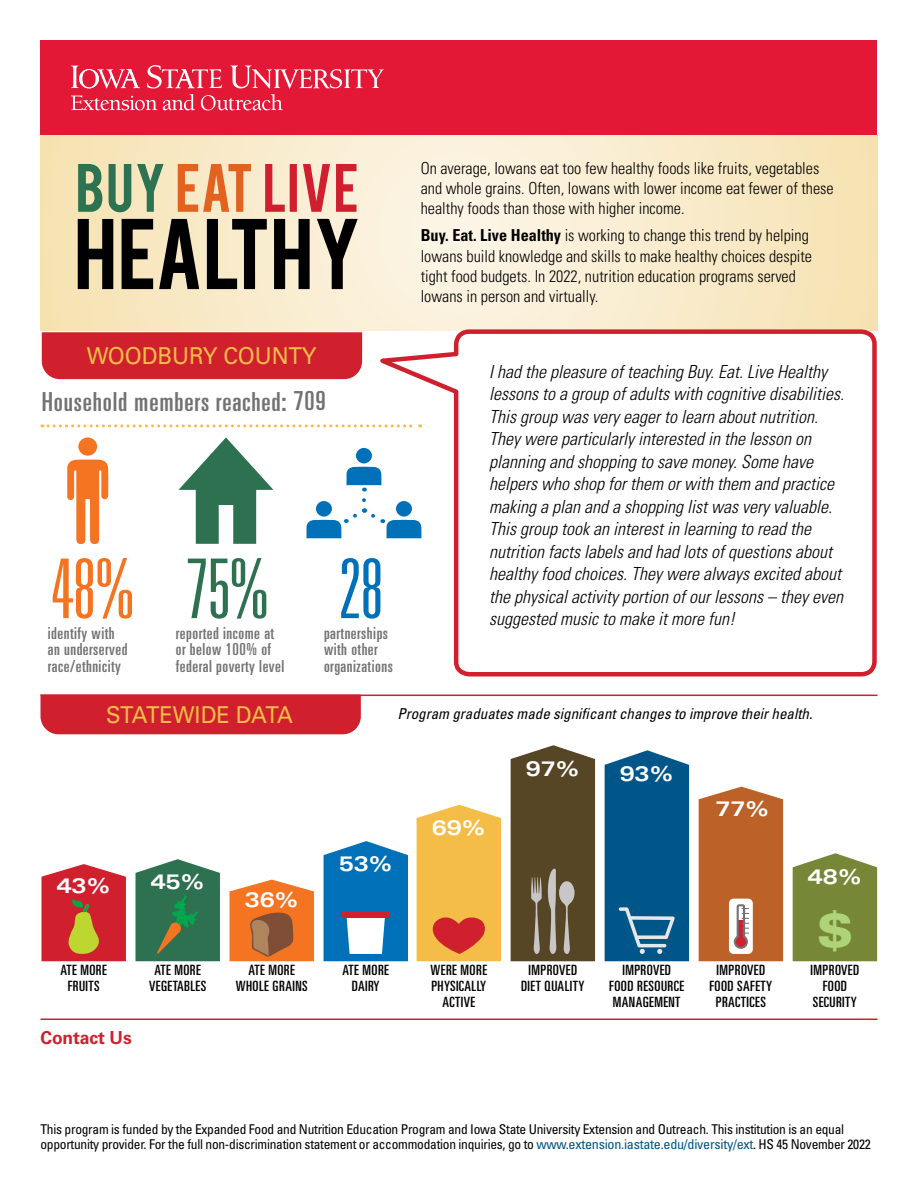
<style>
.page{position:relative;width:918px;height:1188px;background:#fff}
.page>*{position:absolute;margin:0;border:0;box-sizing:border-box;transform-origin:0 0}
.Statewide_Data_Numbe{font:300 ultra-condensed 82.5px "Univers LT Std";color:#f47421}
.Statewide_Data_Numbe-2{font:300 ultra-condensed 82.5px "Univers LT Std";color:#2d7150}
.Statewide_Data_Numbe-3{font:300 ultra-condensed 82.5px "Univers LT Std";color:#0071b9}
.t1{font:900 expanded 45.6px "Univers LT Std";color:#aed477}
.Intro{font:ultra-condensed 26.25px "Univers LT Std";letter-spacing:.03em;color:#717271;scale:1.05 1}
.H1{font:23.25px "Univers LT Std";color:#f4bd47;scale:.94 1}
.Statewide_Data{font:23.25px "Univers LT Std";letter-spacing:-.02em;color:#f4bd47;scale:.94 1}
.Percentage{font:700 expanded 21px "Univers LT Std";letter-spacing:-.01em;color:#fff}
.Descriptor{font:700 expanded 21px "Univers LT Std";color:#fff}
.Statewide_Data_White{font:700 expanded 21px "Univers LT Std";color:#fff}
.Italic{font:italic 300 condensed 18px/22.5px "Univers LT Std";color:#000}
.Intro-2{font:700 18px "Univers LT Std";letter-spacing:-.005em;color:#d0202e}
.Intro-3{font:300 condensed 16.5px/20.2px "Univers LT Std";color:#000}
.Intro-4{font:ultra-condensed 16.5px/16.5px "Univers LT Std";letter-spacing:.03em;color:#717271;scale:1.05 1}
.Intro-5{font:italic condensed 15px "Univers LT Std";color:#000}
.Descriptor-2{font:ultra-condensed 14.25px/15.8px "Univers LT Std";letter-spacing:.03em;color:#000;text-align:center;scale:1.05 1}
.Statewide_Data_White-2{font:ultra-condensed 14.25px/15.8px "Univers LT Std";letter-spacing:.03em;color:#000;text-align:center;scale:1.05 1}
.t2{font:condensed 13.5px/15px "Univers LT Std";letter-spacing:-.02em;color:#000}
.s1{font-weight:700}
.s2{color:#005589}
</style>
<div class="page">
<hr style="left:40px;top:695px;width:838px;height:1px;background:#d0202e">
<div style="left:40px;top:40px;width:838px;height:95px;background:#e31837"></div>
<svg style="left:40px;top:135px;width:837px;height:195px;background:#f9ebcc"></svg>
<svg style="left:364px;top:327px;width:514px;height:350px"></svg>
<hr style="left:40px;top:1018px;width:838px;height:2px;background:#d0202e">
<svg style="left:42px;top:424px;width:379px;height:3px"></svg>
<svg style="left:179px;top:437px;width:94px;height:107px"></svg>
<svg style="left:67px;top:459px;width:41px;height:85px"></svg>
<div style="left:78px;top:437px;width:19px;height:19px;background:#f47421;border-radius:50%"></div>
<div style="left:356px;top:448px;width:16px;height:16px;background:#0071b9;border-radius:50%"></div>
<svg style="left:347px;top:467px;width:34px;height:24px"></svg>
<svg style="left:306px;top:500px;width:115px;height:38px"></svg>
<svg style="left:41px;top:864px;width:85px;height:97px;background:#cf453d"></svg>
<svg style="left:135px;top:859px;width:85px;height:102px;background:#407d5b"></svg>
<svg style="left:230px;top:880px;width:84px;height:81px;background:#de7837"></svg>
<svg style="left:324px;top:841px;width:84px;height:120px"></svg>
<div style="left:343px;top:912px;width:46px;height:6px;background:#d0202e"></div>
<svg style="left:417px;top:805px;width:84px;height:156px;background:#f0af4b"></svg>
<svg style="left:511px;top:745px;width:84px;height:216px;background:#645539"></svg>
<svg style="left:605px;top:750px;width:84px;height:211px;background:#116090"></svg>
<svg style="left:699px;top:787px;width:84px;height:174px;background:#c1703d"></svg>
<svg style="left:793px;top:853px;width:84px;height:108px;background:#7f8f45"></svg>
<svg style="left:71px;top:65px;width:313px;height:45px"></svg>
<svg style="left:78px;top:219px;width:280px;height:70px;background:#7f7867"></svg>
<svg style="left:265px;top:164px;width:92px;height:48px;background:#e68e88"></svg>
<svg style="left:178px;top:164px;width:73px;height:48px;background:#eea573"></svg>
<svg style="left:78px;top:164px;width:86px;height:48px;background:#90ab86"></svg>
<div style="left:42px;top:332px;width:320px;height:47px;background:#d0202e"></div>
<div style="left:40px;top:695px;width:321px;height:39px;background:#d0202e"></div>
<p class="H1" style="left:87px;top:342px;width:246px">WOODBURY COUNTY</p>
<p class="Intro" style="left:42px;top:386px;width:272px">Household members reached: 709</p>
<p class="Statewide_Data_Numbe" style="left:51px;top:546px;width:85px">48%</p>
<p class="Intro-4" style="left:48px;top:625px;width:77px">identify with an underserved race/ethnicity</p>
<p class="Statewide_Data_Numbe-2" style="left:185px;top:546px;width:85px">75%</p>
<p class="Intro-4" style="left:176px;top:625px;width:105px">reported income at or below 100% of federal poverty level</p>
<p class="Statewide_Data_Numbe-3" style="left:339px;top:546px;width:46px">28</p>
<p class="Intro-4" style="left:324px;top:625px;width:67px">partnerships with other organizations</p>
<p class="Intro-3" style="left:421px;top:158px;width:415px">On average, Iowans eat too few healthy foods like fruits, vegetables and whole grains. Often, Iowans with lower income eat fewer of these healthy foods than those with higher income.</p>
<p class="Intro-3" style="left:421px;top:226px;width:393px"><span class="s1">Buy. Eat. Live Healthy</span> is working to change this trend by helping Iowans build knowledge and skills to make healthy choices despite tight food budgets. In 2022, nutrition education programs served Iowans in person and virtually.</p>
<p class="Italic" style="left:489px;top:360px;width:356px">I had the pleasure of teaching Buy. Eat. Live Healthy lessons to a group of adults with cognitive disabilities.<br>This group was very eager to learn about nutrition.<br>They were particularly interested in the lesson on planning and shopping to save money. Some have helpers who shop for them or with them and practice making a plan and a shopping list was very valuable.<br>This group took an interest in learning to read the nutrition facts labels and had lots of questions about healthy food choices. They were always excited about the physical activity portion of our lessons – they even suggested music to make it more fun!</p>
<p class="Statewide_Data" style="left:106px;top:701px;width:200px">STATEWIDE DATA</p>
<p class="Intro-5" style="left:397px;top:704px;width:416px">Program graduates made significant changes to improve their health.</p>
<p class="Percentage" style="left:57px;top:874px;width:55px">43%</p>
<p class="Percentage" style="left:151px;top:870px;width:55px">45%</p>
<p class="Descriptor-2" style="left:61px;top:962px;width:46px">ATE MORE<br>FRUITS</p>
<p class="Intro-2" style="left:40px;top:1027px;width:93px">Contact Us</p>
<p class="Descriptor-2" style="left:149px;top:962px;width:56px">ATE MORE<br>VEGETABLES</p>
<p class="Percentage" style="left:245px;top:888px;width:55px">36%</p>
<p class="Descriptor-2" style="left:236px;top:962px;width:70px">ATE MORE<br>WHOLE GRAINS</p>
<p class="Percentage" style="left:339px;top:852px;width:55px">53%</p>
<p class="Descriptor-2" style="left:343px;top:962px;width:46px">ATE MORE<br>DAIRY</p>
<p class="Percentage" style="left:432px;top:816px;width:55px">69%</p>
<p class="Percentage" style="left:526px;top:756px;width:55px">97%</p>
<p class="Percentage" style="left:620px;top:761px;width:55px">93%</p>
<p class="Descriptor" style="left:716px;top:797px;width:55px">77%</p>
<p class="Descriptor-2" style="left:431px;top:962px;width:55px">WERE MORE<br>PHYSICALLY<br>ACTIVE</p>
<p class="Descriptor-2" style="left:521px;top:962px;width:62px">IMPROVED<br>DIET QUALITY</p>
<p class="Descriptor-2" style="left:609px;top:962px;width:73px">IMPROVED<br>FOOD RESOURCE<br>MANAGEMENT</p>
<p class="Descriptor-2" style="left:709px;top:962px;width:61px">IMPROVED<br>FOOD SAFETY<br>PRACTICES</p>
<p class="Statewide_Data_White" style="left:808px;top:864px;width:55px">48%</p>
<h2 class="t1" style="left:818px;top:904px;width:35px">$</h2>
<p class="Statewide_Data_White-2" style="left:811px;top:962px;width:48px">IMPROVED<br>FOOD<br>SECURITY</p>
<p class="t2" style="left:40px;top:1122px;width:832px">This program is funded by the Expanded Food and Nutrition Education Program and Iowa State University Extension and Outreach. This institution is an equal opportunity provider. For the full non-discrimination statement or accommodation inquiries, go to <span class="s2">www.extension.iastate.edu/diversity/ext</span>. HS 45 November 2022</p>
</div>
